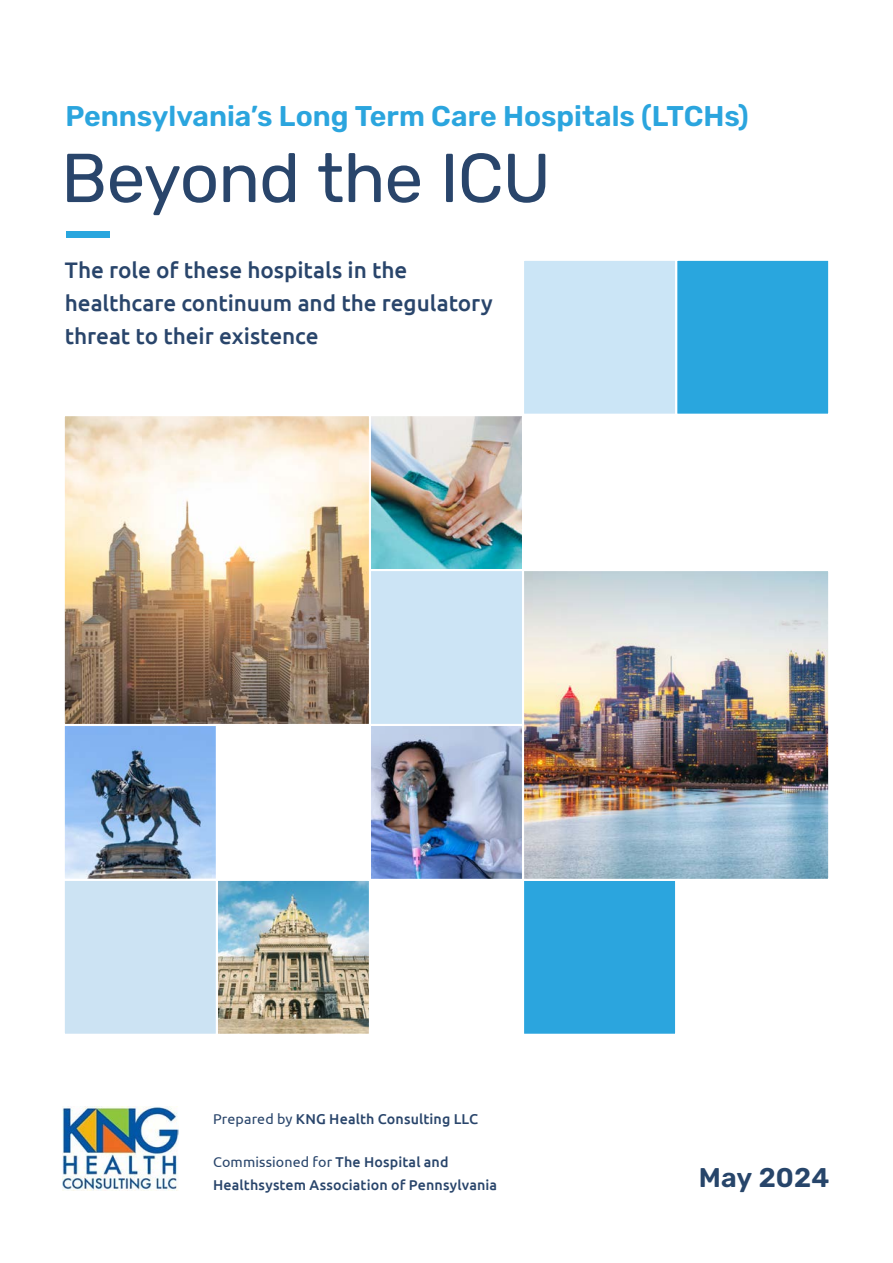
<style>
.page{position:relative;width:893px;height:1263px;background:#fff}
.page>*{position:absolute;margin:0;border:0;box-sizing:border-box;transform-origin:0 0}
.t1{font:69px "Rubik";letter-spacing:-.015em;color:#29456b}
.t2{font:600 28.5px "Rubik";color:#2ba5de}
.t3{font:600 27px "Rubik";color:#27456a}
.Body_Text_-_Regular__Justify{font:500 22.5px/33px "Ubuntu";letter-spacing:-.005em;color:#29456b}
.Paragraph_Style_1{font:500 14.25px/22.5px "Ubuntu";letter-spacing:.01em;color:#29456b}
.s1{font-weight:400}
</style>
<div class="page">
<div style="left:522px;top:879px;width:155px;height:157px;background:#2ba5de;border:2px solid #fff"></div>
<img style="left:219px;top:882px;width:149px;height:151px">
<div style="left:216px;top:879px;width:155px;height:157px;border:2px solid #fff"></div>
<img style="left:372px;top:727px;width:149px;height:151px">
<div style="left:369px;top:724px;width:155px;height:157px;border:2px solid #fff"></div>
<img style="left:66px;top:727px;width:149px;height:151px">
<div style="left:63px;top:724px;width:155px;height:157px;border:2px solid #fff"></div>
<div style="left:675px;top:259px;width:155px;height:157px;background:#29a6de;border:2px solid #fff"></div>
<img style="left:372px;top:417px;width:149px;height:151px">
<div style="left:369px;top:414px;width:155px;height:157px;border:2px solid #fff"></div>
<img style="left:66px;top:417px;width:302px;height:306px">
<div style="left:63px;top:414px;width:308px;height:312px;border:2px solid #fff"></div>
<img style="left:525px;top:572px;width:302px;height:306px">
<div style="left:522px;top:569px;width:308px;height:312px;border:2px solid #fff"></div>
<div style="left:522px;top:259px;width:155px;height:157px;background:#cbe5f6;border:2px solid #fff"></div>
<div style="left:369px;top:569px;width:155px;height:157px;background:#cce4f5;border:2px solid #fff"></div>
<div style="left:63px;top:879px;width:155px;height:157px;background:#cce3f3;border:2px solid #fff"></div>
<div style="left:66px;top:231px;width:43px;height:7px;background:#29a6de"></div>
<img style="left:63px;top:1106px;width:116px;height:85px">
<p class="t2" style="left:65px;top:100px;width:685px">Pennsylvania’s Long Term Care Hospitals (LTCHs)</p>
<p class="t1" style="left:61px;top:139px;width:491px">Beyond the ICU</p>
<p class="Body_Text_-_Regular__Justify" style="left:65px;top:253px;width:344px">The role of these hospitals in the</p>
<p class="Body_Text_-_Regular__Justify" style="left:65px;top:286px;width:430px">healthcare continuum and the regulatory threat to their existence</p>
<p class="Paragraph_Style_1" style="left:213px;top:1107px;width:267px"><span class="s1">Prepared by</span> KNG Health Consulting LLC</p>
<p class="Paragraph_Style_1" style="left:213px;top:1150px;width:285px"><span class="s1">Commissioned for</span> The Hospital and<br>Healthsystem Association of Pennsylvania</p>
<p class="t3" style="left:699px;top:1162px;width:132px">May 2024</p>
</div>
